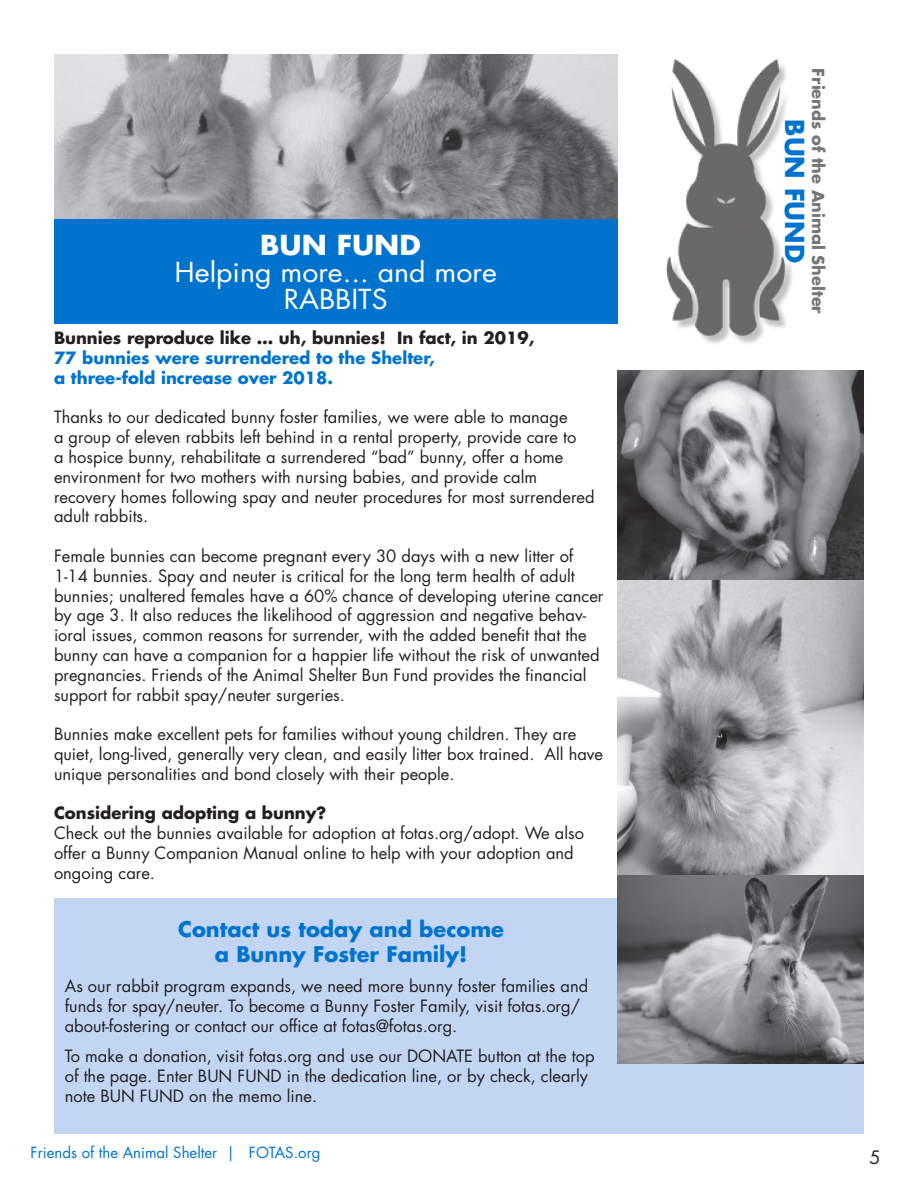
<style>
.page{position:relative;width:918px;height:1188px;background:#fff}
.page>*{position:absolute;margin:0;border:0;box-sizing:border-box;transform-origin:0 0}
.t1{font:26.85px "Futura Std";color:#fff;scale:1.06 1}
.t2{font:700 26.85px "Futura Std";color:#fff;scale:1.06 1}
.t3{font:700 25.5px "Futura Std";color:#0073ce}
.t4{font:700 21px "Futura Std";color:#0073ce}
.t5{font:18px "Futura Std";color:#231f20}
.t6{font:16.5px/19.8px "Futura Std";color:#231f20}
.t7{font:700 16.5px "Futura Std";color:#0073ce}
.t8{font:700 16.5px "Futura Std";color:#231f20}
.t9{font:700 16.2px "Futura Std";color:#757679}
.t10{font:15px "Futura Std";color:#0073ce}
.s1{font-weight:700}
</style>
<div class="page">
<img style="left:617px;top:371px;width:247px;height:209px">
<img style="left:54px;top:54px;width:563px;height:166px">
<div style="left:54px;top:898px;width:810px;height:236px;background:#c2d5f2"></div>
<div style="left:54px;top:220px;width:563px;height:104px;background:#0073ce"></div>
<img style="left:666px;top:60px;width:126px;height:284px">
<img style="left:617px;top:580px;width:247px;height:484px">
<p class="t2" style="left:260px;top:227px;width:153px">BUN FUND</p>
<p class="t1" style="left:175px;top:255px;width:305px">Helping more... and more</p>
<p class="t1" style="left:284px;top:282px;width:100px">RABBITS</p>
<p class="t8" style="left:54px;top:327px;width:482px">Bunnies reproduce like … uh, bunnies! In fact, in 2019,</p>
<p class="t7" style="left:54px;top:347px;width:382px">77 bunnies were surrendered to the Shelter,</p>
<p class="t7" style="left:54px;top:367px;width:281px">a three-fold increase over 2018.</p>
<p class="t6" style="left:54px;top:408px;width:515px">Thanks to our dedicated bunny foster families, we were able to manage</p>
<p class="t6" style="left:54px;top:427px;width:524px">a group of eleven rabbits left behind in a rental property, provide care to</p>
<p class="t6" style="left:54px;top:447px;width:511px">a hospice bunny, rehabilitate a surrendered “bad” bunny, offer a home</p>
<p class="t6" style="left:54px;top:467px;width:485px">environment for two mothers with nursing babies, and provide calm</p>
<p class="t6" style="left:54px;top:487px;width:542px">recovery homes following spay and neuter procedures for most surrendered adult rabbits.</p>
<p class="t6" style="left:54px;top:546px;width:551px">Female bunnies can become pregnant every 30 days with a new litter of 1-14 bunnies. Spay and neuter is critical for the long term health of adult bunnies; unaltered females have a 60% chance of developing uterine cancer by age 3. It also reduces the likelihood of aggression and negative behav&shy;ioral issues, common reasons for surrender, with the added benefit that the bunny can have a companion for a happier life without the risk of unwanted pregnancies. Friends of the Animal Shelter Bun Fund provides the financial support for rabbit spay/neuter surgeries.</p>
<p class="t6" style="left:54px;top:724px;width:551px">Bunnies make excellent pets for families without young children. They are quiet, long-lived, generally very clean, and easily litter box trained. All have unique personalities and bond closely with their people.</p>
<p class="t6" style="left:54px;top:804px;width:531px"><span class="s1">Considering adopting a bunny?<br></span>Check out the bunnies available for adoption at fotas.org/adopt. We also offer a Bunny Companion Manual online to help with your adoption and ongoing care.</p>
<p class="t4" style="left:178px;top:915px;width:327px">Contact us today and become</p>
<p class="t4" style="left:215px;top:940px;width:254px">a Bunny Foster Family!</p>
<p class="t6" style="left:65px;top:977px;width:525px">As our rabbit program expands, we need more bunny foster families and funds for spay/neuter. To become a Bunny Foster Family, visit fotas.org/ about-fostering or contact our office at fotas@fotas.org.</p>
<p class="t6" style="left:65px;top:1046px;width:531px">To make a donation, visit fotas.org and use our DONATE button at the top</p>
<p class="t6" style="left:65px;top:1066px;width:525px">of the page. Enter BUN FUND in the dedication line, or by check, clearly note BUN FUND on the memo line.</p>
<p class="t10" style="left:31px;top:1143px;width:291px">Friends of the Animal Shelter | FOTAS.org</p>
<p class="t9" style="left:829px;top:68px;width:247px;rotate:90deg">Friends of the Animal Shelter</p>
<p class="t3" style="left:812px;top:119px;width:145px;rotate:90deg">BUN FUND</p>
<p class="t5" style="left:869px;top:1146px;width:13px">5</p>
</div>
